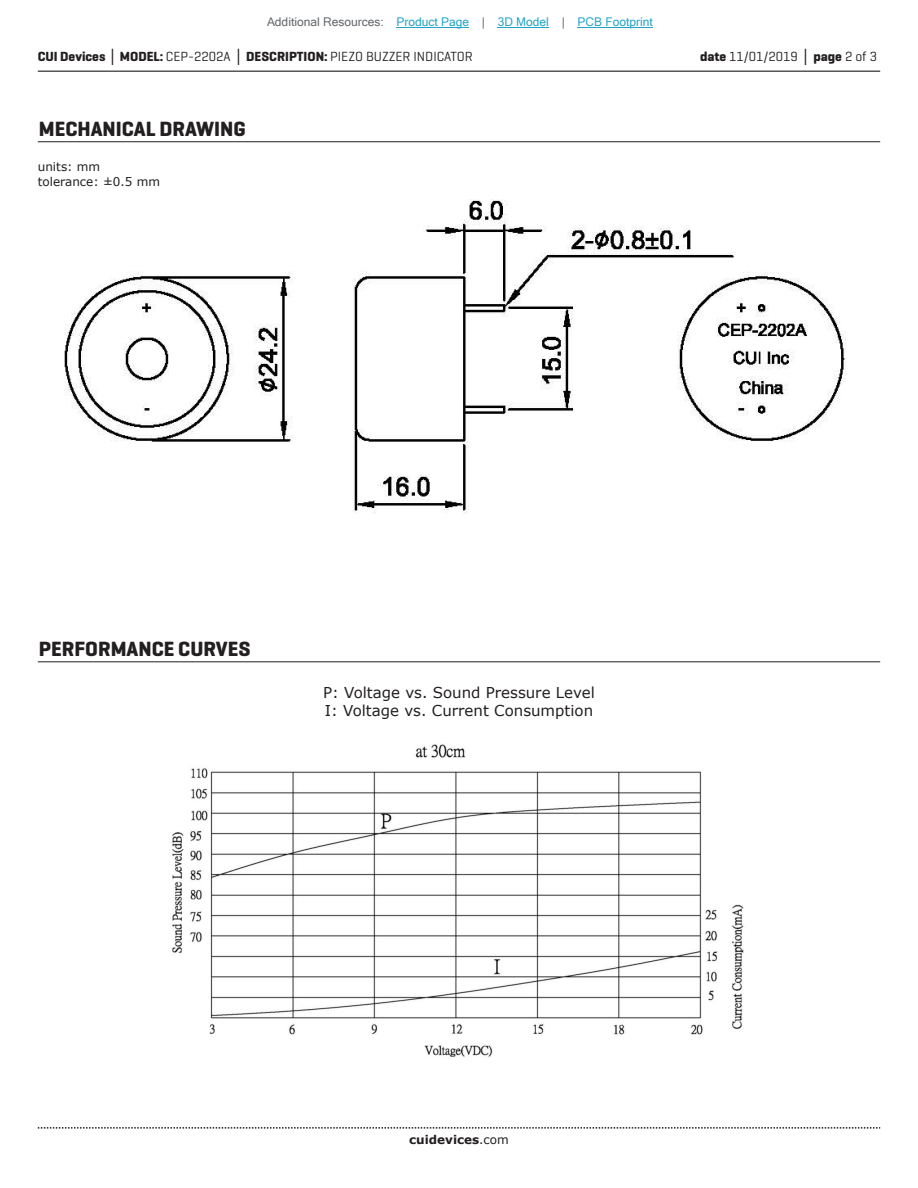
<style>
.page{position:relative;width:918px;height:1188px;background:#fff}
.page>*{position:absolute;margin:0;border:0;box-sizing:border-box;transform-origin:0 0}
.t1{font:700 21px "Geogrotesque";color:#231f20}
.t2{font:15px/18px "Verdana";color:#231f20}
.t3{font:13.5px "Geogrotesque";color:#231f20}
.t4{font:12px "Microsoft Sans Serif";color:#23a4c6}
.t5{font:12px/14.4px "Verdana";color:#231f20}
.t6{font:700 12px "Verdana";color:#231f20}
.s1{color:#63676b}
.s2{font-weight:700}
.s3{font-family:"Verdana";font-weight:700}
.s4{font-weight:400}
</style>
<div class="page">
<hr style="left:38px;top:71px;width:842px;height:1px;background:#231f20">
<svg style="left:38px;top:1127px;width:842px;height:2px"></svg>
<hr style="left:38px;top:141px;width:842px;height:1px;background:#231f20">
<hr style="left:38px;top:661px;width:842px;height:1px;background:#231f20">
<img style="left:64px;top:199px;width:783px;height:315px">
<img style="left:172px;top:744px;width:572px;height:313px">
<hr style="left:397px;top:27px;width:72px;height:1px;background:#23a4c6">
<hr style="left:498px;top:27px;width:51px;height:1px;background:#23a4c6">
<hr style="left:578px;top:27px;width:75px;height:1px;background:#23a4c6">
<p class="t4" style="left:267px;top:15px;width:387px"><span class="s1">Additional Resources:</span> Product Page <span class="s1">|</span> 3D Model <span class="s1">|</span> PCB Footprint</p>
<p class="t3" style="left:38px;top:48px;width:437px"><span class="s2">CUI Devices</span> <span class="s3">│</span> <span class="s2">MODEL:</span> CEP-2202A <span class="s3">│</span> <span class="s2">DESCRIPTION:</span> PIEZO BUZZER INDICATOR</p>
<p class="t3" style="left:700px;top:48px;width:179px"><span class="s2">date</span> 11/01/2019 <span class="s3">│</span> <span class="s2">page</span> 2 of 3</p>
<h1 class="t1" style="left:39px;top:116px;width:208px">MECHANICAL DRAWING</h1>
<p class="t5" style="left:38px;top:160px;width:124px">units: mm tolerance: ±0.5 mm</p>
<h1 class="t1" style="left:39px;top:636px;width:213px">PERFORMANCE CURVES</h1>
<p class="t2" style="left:323px;top:683px;width:273px">P: Voltage vs. Sound Pressure Level<br>I: Voltage vs. Current Consumption</p>
<p class="t6" style="left:409px;top:1131px;width:101px">cuidevices<span class="s4">.com</span></p>
</div>
